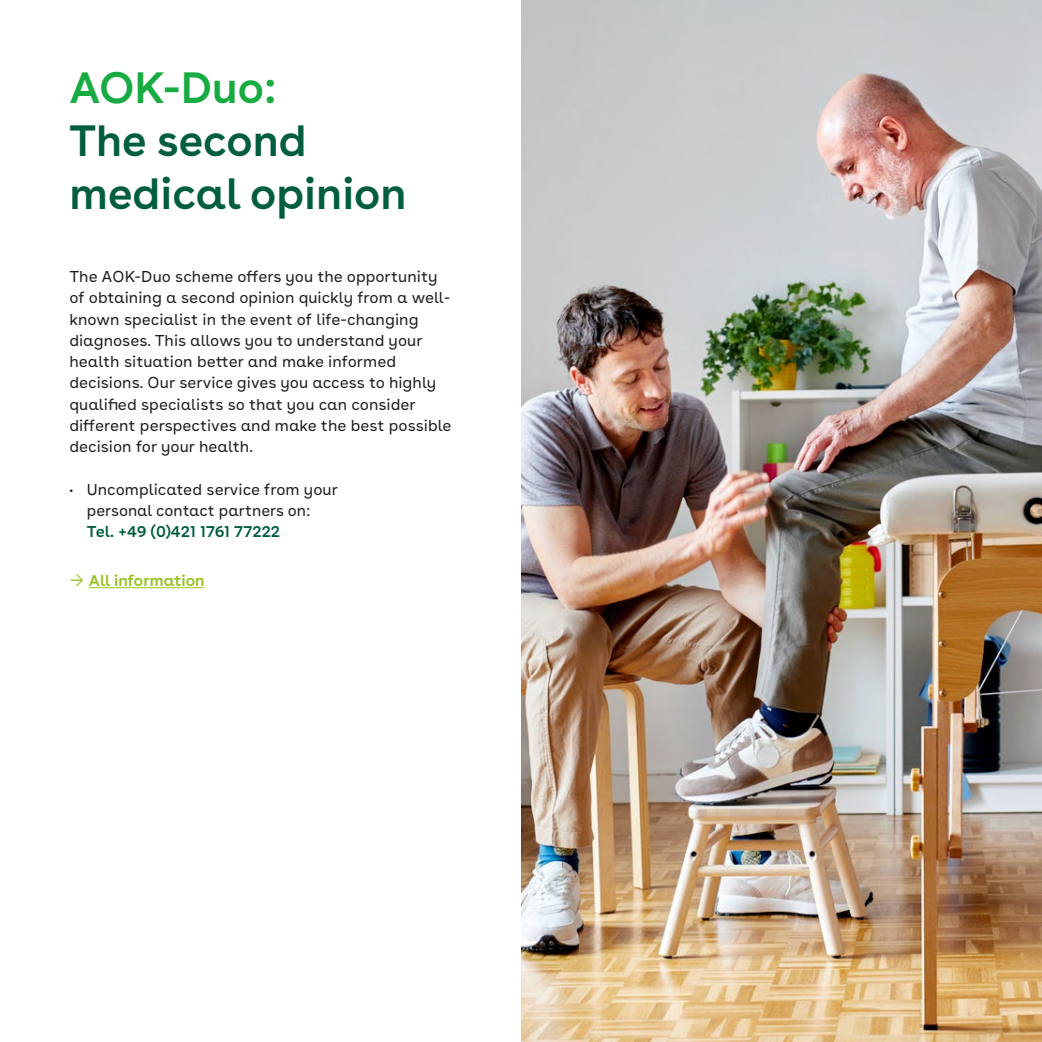
<style>
.page{position:relative;width:1042px;height:1042px;background:#fff}
.page>*{position:absolute;margin:0;border:0;box-sizing:border-box;transform-origin:0 0}
.t1{font:600 43.75px/53.2px "AOK Buenos Aires";color:#005e3f}
.t2{font:600 43.75px "AOK Buenos Aires";color:#18ab42}
.t3{font:15.75px/21.3px "AOK Buenos Aires Text";color:#1d1d1b}
.t4{font:600 15.75px "AOK Buenos Aires Text";color:#005e3f}
.t5{font:600 15.75px "AOK Buenos Aires";color:#95c11f}
</style>
<div class="page">
<img style="left:521px;top:0;width:521px;height:1042px">
<hr style="left:89px;top:587px;width:115px;height:1px;background:#95c11f">
<h1 class="t2" style="left:69px;top:50px;width:209px">AOK-Duo:</h1>
<h1 class="t1" style="left:69px;top:110px;width:339px">The second medical opinion</h1>
<p class="t3" style="left:69px;top:264px;width:384px">The AOK-Duo scheme offers you the opportunity of obtaining a second opinion quickly from a well&shy;known specialist in the event of life-changing diagnoses. This allows you to understand your health situation better and make informed decisions. Our service gives you access to highly qualified specialists so that you can consider different perspectives and make the best possible decision for your health.</p>
<p class="t3" style="left:87px;top:477px;width:253px;text-indent:-17px">• Uncomplicated service from your personal contact partners on:</p>
<p class="t4" style="left:87px;top:518px;width:195px">Tel. +49 (0)421 1761 77222</p>
<p class="t5" style="left:89px;top:567px;width:117px">All information</p>
</div>
